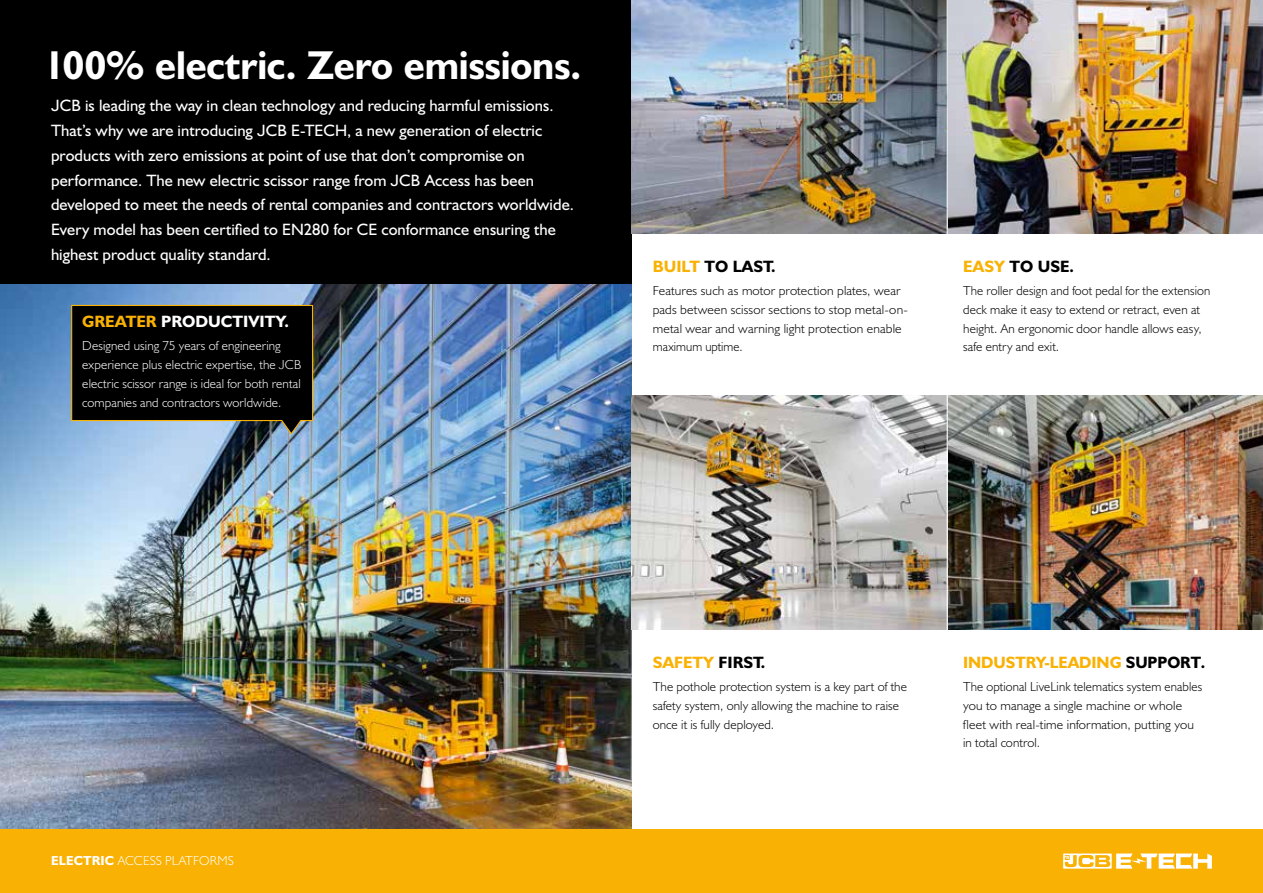
<style>
.page{position:relative;width:1263px;height:893px;background:#fff}
.page>*{position:absolute;margin:0;border:0;box-sizing:border-box;transform-origin:0 0}
.t1{font:700 40.5px "JCB Euro";color:#fff}
.t2{font:16.5px/24.8px "JCB Euro Roman";letter-spacing:.005em;color:#fff}
.t3{font:16.5px "JCB Bold";letter-spacing:-.005em;color:#f9b104}
.t4{font:16.5px "JCB Bold";color:#000}
.t5{font:16.5px "JCB Bold";color:#fff}
.t6{font:13.2px/18.8px "JCB Light";letter-spacing:.01em;color:#000}
.t7{font:13.2px/18.8px "JCB Light";letter-spacing:.01em;color:#fff}
.s1{color:#f9b104}
.s2{font-family:"JCB Bold"}
.s3{color:#000}
</style>
<div class="page">
<div style="left:0;top:0;width:631px;height:627px;background:#000"></div>
<img style="left:0;top:285px;width:631px;height:544px">
<img style="left:948px;top:0;width:315px;height:234px">
<img style="left:948px;top:395px;width:315px;height:234px">
<img style="left:631px;top:0;width:316px;height:234px">
<img style="left:631px;top:395px;width:316px;height:234px">
<svg style="left:71px;top:304px;width:243px;height:132px"></svg>
<div style="left:0;top:829px;width:1263px;height:64px;background:#f9b104"></div>
<svg style="left:1063px;top:853px;width:149px;height:16px"></svg>
<h1 class="t1" style="left:44px;top:40px;width:539px">100% electric. Zero emissions.</h1>
<p class="t2" style="left:51px;top:93px;width:524px">JCB is leading the way in clean technology and reducing harmful emissions.<br>That’s why we are introducing JCB E-TECH, a new generation of electric products with zero emissions at point of use that don’t compromise on performance. The new electric scissor range from JCB Access has been developed to meet the needs of rental companies and contractors worldwide.<br>Every model has been certified to EN280 for CE conformance ensuring the highest product quality standard.</p>
<p class="t5" style="left:82px;top:311px;width:208px"><span class="s1">GREATER</span> PRODUCTIVITY.</p>
<p class="t7" style="left:82px;top:336px;width:220px">Designed using 75 years of engineering experience plus electric expertise, the JCB electric scissor range is ideal for both rental companies and contractors worldwide.</p>
<p class="t4" style="left:653px;top:256px;width:124px"><span class="s1">BUILT</span> TO LAST.</p>
<p class="t6" style="left:653px;top:281px;width:257px">Features such as motor protection plates, wear pads between scissor sections to stop metal-on&shy;metal wear and warning light protection enable maximum uptime.</p>
<p class="t4" style="left:963px;top:256px;width:112px"><span class="s1">EASY</span> TO USE.</p>
<p class="t6" style="left:963px;top:281px;width:249px">The roller design and foot pedal for the extension deck make it easy to extend or retract, even at height. An ergonomic door handle allows easy, safe entry and exit.</p>
<p class="t7" style="left:51px;top:851px;width:184px"><span class="s2">ELECTRIC</span> ACCESS PLATFORMS</p>
<p class="t3" style="left:653px;top:652px;width:114px">SAFETY <span class="s3">FIRST.</span></p>
<p class="t6" style="left:653px;top:677px;width:256px">The pothole protection system is a key part of the safety system, only allowing the machine to raise once it is fully deployed.</p>
<p class="t3" style="left:963px;top:652px;width:244px">INDUSTRY-LEADING <span class="s3">SUPPORT.</span></p>
<p class="t6" style="left:963px;top:677px;width:240px">The optional LiveLink telematics system enables you to manage a single machine or whole fleet with real-time information, putting you in total control.</p>
</div>
